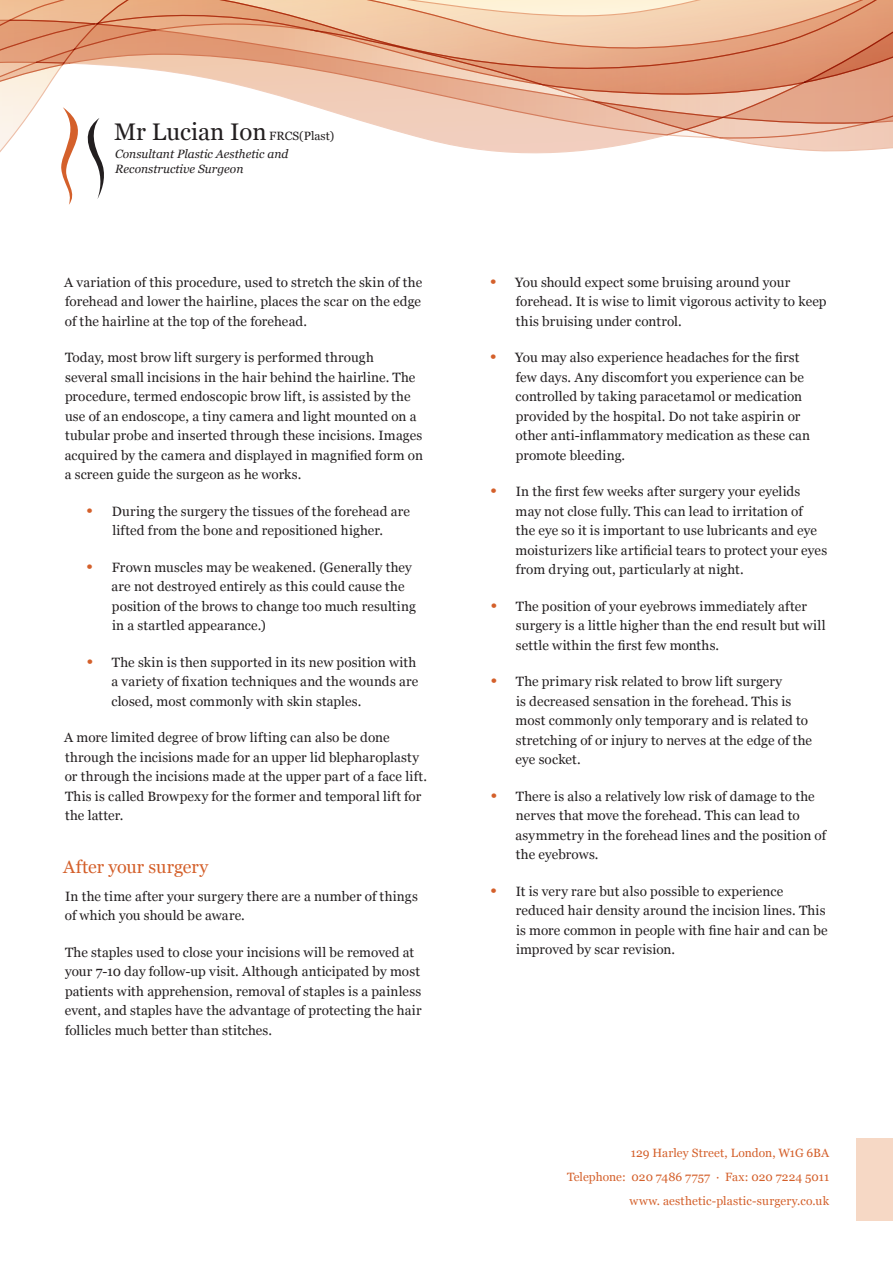
<style>
.page{position:relative;width:893px;height:1263px;background:#fff}
.page>*{position:absolute;margin:0;border:0;box-sizing:border-box;transform-origin:0 0}
.t1{font:24px "Georgia";color:#231f20}
._3_-_heading{font:18px "Georgia";letter-spacing:-.005em;color:#d4602b}
._5_-_list{font:13.5px/19.5px "Georgia";letter-spacing:.01em;color:#231f20}
._4_-_paragraph{font:13.5px/19.5px "Georgia";letter-spacing:.01em;color:#231f20}
.t2{font:12px "Georgia";letter-spacing:.005em;color:#d4602b}
.t3{font:italic 12px/15px "Georgia";color:#231f20}
.s1{font-size:12px}
</style>
<div class="page">
<div style="left:856px;top:1138px;width:37px;height:82px;background:#f6d8c5"></div>
<svg style="left:0;top:0;width:893px;height:205px"></svg>
<p class="t1" style="left:114px;top:118px;width:222px">Mr Lucian Ion <span class="s1">FRCS(Plast)</span></p>
<p class="t3" style="left:115px;top:146px;width:175px">Consultant Plastic Aesthetic and<br>Reconstructive Surgeon</p>
<p class="_4_-_paragraph" style="left:64px;top:272px;width:360px;text-align:justify">A variation of this procedure, used to stretch the skin of the forehead and lower the hairline, places the scar on the edge of the hairline at the top of the forehead.</p>
<p class="_4_-_paragraph" style="left:65px;top:348px;width:360px">Today, most brow lift surgery is performed through<br>several small incisions in the hair behind the hairline. The procedure, termed endoscopic brow lift, is assisted by the use of an endoscope, a tiny camera and light mounted on a tubular probe and inserted through these incisions. Images acquired by the camera and displayed in magnified form on a screen guide the surgeon as he works.</p>
<p class="_5_-_list" style="left:112px;top:501px;width:300px">During the surgery the tissues of the forehead are lifted from the bone and repositioned higher.</p>
<p class="_5_-_list" style="left:111px;top:557px;width:306px">Frown muscles may be weakened. (Generally they are not destroyed entirely as this could cause the position of the brows to change too much resulting in a startled appearance.)</p>
<p class="_5_-_list" style="left:111px;top:652px;width:308px">The skin is then supported in its new position with a variety of fixation techniques and the wounds are closed, most commonly with skin staples.</p>
<p class="_4_-_paragraph" style="left:64px;top:728px;width:364px">A more limited degree of brow lifting can also be done through the incisions made for an upper lid blepharoplasty or through the incisions made at the upper part of a face lift.<br>This is called Browpexy for the former and temporal lift for the latter.</p>
<p class="_3_-_heading" style="left:63px;top:856px;width:147px">After your surgery</p>
<p class="_4_-_paragraph" style="left:65px;top:886px;width:355px">In the time after your surgery there are a number of things of which you should be aware.</p>
<p class="_4_-_paragraph" style="left:65px;top:942px;width:358px">The staples used to close your incisions will be removed at your 7-10 day follow-up visit. Although anticipated by most patients with apprehension, removal of staples is a painless event, and staples have the advantage of protecting the hair follicles much better than stitches.</p>
<h2 class="_3_-_heading" style="left:86px;top:499px;width:9px">•</h2>
<h2 class="_3_-_heading" style="left:86px;top:555px;width:9px">•</h2>
<h2 class="_3_-_heading" style="left:86px;top:650px;width:9px">•</h2>
<h2 class="_3_-_heading" style="left:490px;top:270px;width:9px">•</h2>
<h2 class="_3_-_heading" style="left:490px;top:346px;width:9px">•</h2>
<h2 class="_3_-_heading" style="left:490px;top:480px;width:9px">•</h2>
<h2 class="_3_-_heading" style="left:490px;top:594px;width:9px">•</h2>
<h2 class="_3_-_heading" style="left:490px;top:670px;width:9px">•</h2>
<h2 class="_3_-_heading" style="left:490px;top:784px;width:9px">•</h2>
<h2 class="_3_-_heading" style="left:490px;top:879px;width:9px">•</h2>
<p class="_5_-_list" style="left:515px;top:272px;width:313px">You should expect some bruising around your forehead. It is wise to limit vigorous activity to keep this bruising under control.</p>
<p class="_5_-_list" style="left:515px;top:348px;width:296px">You may also experience headaches for the first few days. Any discomfort you experience can be controlled by taking paracetamol or medication provided by the hospital. Do not take aspirin or other anti-inflammatory medication as these can promote bleeding.</p>
<p class="_5_-_list" style="left:516px;top:482px;width:313px">In the first few weeks after surgery your eyelids may not close fully. This can lead to irritation of<br>the eye so it is important to use lubricants and eye moisturizers like artificial tears to protect your eyes from drying out, particularly at night.</p>
<p class="_5_-_list" style="left:516px;top:596px;width:311px">The position of your eyebrows immediately after surgery is a little higher than the end result but will settle within the first few months.</p>
<p class="_5_-_list" style="left:515px;top:672px;width:298px">The primary risk related to brow lift surgery<br>is decreased sensation in the forehead. This is most commonly only temporary and is related to stretching of or injury to nerves at the edge of the eye socket.</p>
<p class="_5_-_list" style="left:515px;top:786px;width:312px">There is also a relatively low risk of damage to the nerves that move the forehead. This can lead to asymmetry in the forehead lines and the position of the eyebrows.</p>
<p class="_5_-_list" style="left:516px;top:881px;width:313px">It is very rare but also possible to experience reduced hair density around the incision lines. This is more common in people with fine hair and can be improved by scar revision.</p>
<p class="t2" style="left:631px;top:1146px;width:200px">129 Harley Street, London, W1G 6BA</p>
<p class="t2" style="left:567px;top:1170px;width:264px">Telephone: 020 7486 7757 · Fax: 020 7224 5011</p>
<p class="t2" style="left:630px;top:1194px;width:201px">www. aesthetic-plastic-surgery.co.uk</p>
</div>
